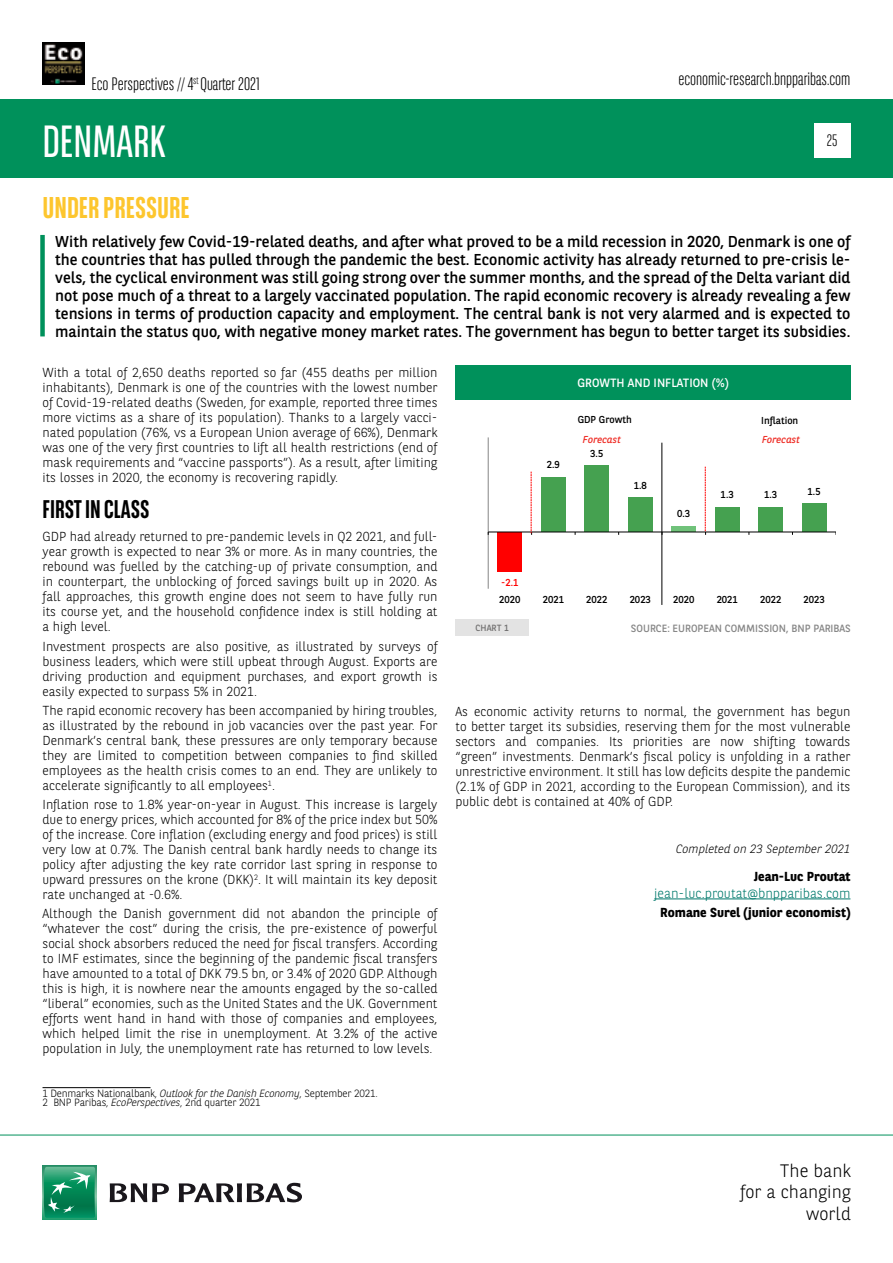
<style>
.page{position:relative;width:893px;height:1263px;background:#fff}
.page>*{position:absolute;margin:0;border:0;box-sizing:border-box;transform-origin:0 0}
.t1{font:45px "BNPP Sans Condensed";color:#fff}
.t2{font:700 30px "BNPP Sans Condensed";color:#fdc62e}
.t3{font:700 25.5px "BNPP Sans Condensed";color:#000}
.t4{font:300 18px "BNPP Sans Condensed";color:#000}
.t5{font:300 18px/21.6px "BNPP Sans";color:#000;text-align:right}
.t6{font:300 16.5px "BNPP Sans Condensed";color:#000}
.t7{font:15.75px/18px "BNPP Sans";color:#000;text-align:justify}
.t8{font:300 13.5px "BNPP Sans";color:#00796c}
.t9{font:300 13.05px/15px "BNPP Sans";color:#000;text-align:justify}
.t10{font:700 13.05px "BNPP Sans";color:#000}
.t11{font:italic 300 12px "BNPP Sans";color:#000}
.t12{font:12px "BNPP Sans";color:#fff}
.t13{font:300 10.5px/9px "BNPP Sans";letter-spacing:-.02em;color:#000}
.t14{font:10.5px "BNPP Sans";color:#878787}
.t15{font:10.05px "BNPP Sans";letter-spacing:-.005em;color:#000}
.t16{font:italic 10.05px "BNPP Sans";color:#ee2d26}
.t17{font:10.05px "BNPP Sans";color:#f00}
.t18{font:9px "BNPP Sans";color:#706f6f}
.s1{font-style:italic}
</style>
<div class="page">
<img style="left:43px;top:43px;width:42px;height:42px">
<div style="left:1px;top:99px;width:892px;height:78px;background:#00915b"></div>
<svg style="left:43px;top:1166px;width:53px;height:53px"></svg>
<svg style="left:44px;top:1167px;width:51px;height:51px;background:#26996e"></svg>
<svg style="left:110px;top:1183px;width:59px;height:19px"></svg>
<svg style="left:179px;top:1183px;width:123px;height:19px"></svg>
<hr style="left:0;top:1135px;width:893px;height:1px;background:#00915b">
<div style="left:814px;top:123px;width:36px;height:34px;background:#fff"></div>
<div style="left:40px;top:235px;width:5px;height:101px;background:#00915b"></div>
<hr style="left:43px;top:1087px;width:108px;height:1px;background:#000">
<hr style="left:654px;top:898px;width:196px;height:1px;background:#00796c">
<div style="left:498px;top:532px;width:24px;height:40px;background:#f00"></div>
<div style="left:541px;top:477px;width:24px;height:55px;background:#45a150"></div>
<div style="left:585px;top:466px;width:24px;height:66px;background:#45a150"></div>
<div style="left:628px;top:498px;width:24px;height:34px;background:#45a150"></div>
<div style="left:672px;top:526px;width:24px;height:6px;background:#70c27a"></div>
<div style="left:715px;top:507px;width:24px;height:25px;background:#45a150"></div>
<div style="left:759px;top:507px;width:24px;height:25px;background:#45a150"></div>
<div style="left:802px;top:504px;width:24px;height:28px;background:#45a150"></div>
<hr style="left:488px;top:437px;width:1px;height:152px;background:#868686">
<hr style="left:488px;top:532px;width:348px;height:1px;background:#000">
<svg style="left:531px;top:472px;width:1px;height:63px"></svg>
<svg style="left:705px;top:467px;width:1px;height:68px"></svg>
<hr style="left:662px;top:443px;width:1px;height:162px;background:#000">
<div style="left:455px;top:366px;width:396px;height:34px;background:#00915b"></div>
<div style="left:455px;top:619px;width:74px;height:16px;background:#e3e3e3"></div>
<h3 class="t4" style="left:91px;top:73px;width:170px">Eco Perspectives // 4<sup>st</sup> Quarter 2021</h3>
<h1 class="t1" style="left:43px;top:113px;width:125px">DENMARK</h1>
<h2 class="t2" style="left:43px;top:190px;width:149px">UNDER PRESSURE</h2>
<h3 class="t4" style="left:678px;top:67px;width:174px">economic-research.bnpparibas.com</h3>
<p class="t6" style="left:827px;top:130px;width:12px">25</p>
<p class="t7" style="left:55px;top:232px;width:797px">With relatively few Covid-19-related deaths, and after what proved to be a mild recession in 2020, Denmark is one of the countries that has pulled through the pandemic the best. Economic activity has already returned to pre-crisis le&shy;vels, the cyclical environment was still going strong over the summer months, and the spread of the Delta variant did not pose much of a threat to a largely vaccinated population. The rapid economic recovery is already revealing a few tensions in terms of production capacity and employment. The central bank is not very alarmed and is expected to maintain the status quo, with negative money market rates. The government has begun to better target its subsidies.</p>
<p class="t9" style="left:43px;top:365px;width:396px">With a total of 2,650 deaths reported so far (455 deaths per million inhabitants), Denmark is one of the countries with the lowest number of Covid-19-related deaths (Sweden, for example, reported three times more victims as a share of its population). Thanks to a largely vacci&shy;nated population (76%, vs a European Union average of 66%), Denmark was one of the very first countries to lift all health restrictions (end of mask requirements and “vaccine passports”). As a result, after limiting its losses in 2020, the economy is recovering rapidly.</p>
<h3 class="t3" style="left:43px;top:494px;width:108px">FIRST IN CLASS</h3>
<p class="t9" style="left:43px;top:529px;width:396px">GDP had already returned to pre-pandemic levels in Q2 2021, and full&shy;year growth is expected to near 3% or more. As in many countries, the rebound was fuelled by the catching-up of private consumption, and in counterpart, the unblocking of forced savings built up in 2020. As fall approaches, this growth engine does not seem to have fully run its course yet, and the household confidence index is still holding at a high level.</p>
<p class="t9" style="left:43px;top:638px;width:396px">Investment prospects are also positive, as illustrated by surveys of business leaders, which were still upbeat through August. Exports are driving production and equipment purchases, and export growth is easily expected to surpass 5% in 2021.</p>
<p class="t9" style="left:43px;top:702px;width:396px">The rapid economic recovery has been accompanied by hiring troubles, as illustrated by the rebound in job vacancies over the past year. For Denmark’s central bank, these pressures are only temporary because they are limited to competition between companies to find skilled employees as the health crisis comes to an end. They are unlikely to accelerate significantly to all employees<sup>1</sup>.</p>
<p class="t9" style="left:43px;top:796px;width:396px">Inflation rose to 1.8% year-on-year in August. This increase is largely due to energy prices, which accounted for 8% of the price index but 50% of the increase. Core inflation (excluding energy and food prices) is still very low at 0.7%. The Danish central bank hardly needs to change its policy after adjusting the key rate corridor last spring in response to upward pressures on the krone (DKK)<sup>2</sup>. It will maintain its key deposit rate unchanged at -0.6%.</p>
<p class="t9" style="left:43px;top:906px;width:396px">Although the Danish government did not abandon the principle of “whatever the cost” during the crisis, the pre-existence of powerful social shock absorbers reduced the need for fiscal transfers. According to IMF estimates, since the beginning of the pandemic fiscal transfers have amounted to a total of DKK 79.5 bn, or 3.4% of 2020 GDP. Although this is high, it is nowhere near the amounts engaged by the so-called “liberal” economies, such as the United States and the UK. Government efforts went hand in hand with those of companies and employees, which helped limit the rise in unemployment. At 3.2% of the active population in July, the unemployment rate has returned to low levels.</p>
<p class="t13" style="left:43px;top:1088px;width:337px">1 Denmarks Nationalbank, <span class="s1">Outlook for the Danish Economy</span>, September 2021.<br>2 BNP Paribas, <span class="s1">EcoPerspectives</span>, 2nd quarter 2021</p>
<p class="t12" style="left:577px;top:375px;width:153px">GROWTH AND INFLATION (%)</p>
<p class="t15" style="left:578px;top:413px;width:56px">GDP Growth</p>
<p class="t15" style="left:761px;top:413px;width:39px">Inflation</p>
<p class="t16" style="left:583px;top:432px;width:39px">Forecast</p>
<p class="t16" style="left:762px;top:433px;width:39px">Forecast</p>
<p class="t15" style="left:547px;top:458px;width:15px">2.9</p>
<p class="t15" style="left:590px;top:446px;width:15px">3.5</p>
<p class="t17" style="left:501px;top:575px;width:19px">-2.1</p>
<p class="t15" style="left:634px;top:478px;width:15px">1.8</p>
<p class="t15" style="left:677px;top:507px;width:15px">0.3</p>
<p class="t15" style="left:721px;top:488px;width:15px">1.3</p>
<p class="t15" style="left:764px;top:488px;width:15px">1.3</p>
<p class="t15" style="left:807px;top:484px;width:15px">1.5</p>
<p class="t15" style="left:499px;top:593px;width:23px">2020</p>
<p class="t15" style="left:543px;top:593px;width:23px">2021</p>
<p class="t15" style="left:586px;top:593px;width:23px">2022</p>
<p class="t15" style="left:630px;top:593px;width:23px">2023</p>
<p class="t15" style="left:673px;top:593px;width:23px">2020</p>
<p class="t15" style="left:717px;top:593px;width:23px">2021</p>
<p class="t15" style="left:760px;top:593px;width:23px">2022</p>
<p class="t15" style="left:804px;top:593px;width:23px">2023</p>
<p class="t18" style="left:476px;top:621px;width:35px">CHART 1</p>
<p class="t14" style="left:631px;top:621px;width:222px">SOURCE: EUROPEAN COMMISSION, BNP PARIBAS</p>
<p class="t9" style="left:455px;top:703px;width:396px">As economic activity returns to normal, the government has begun to better target its subsidies, reserving them for the most vulnerable sectors and companies. Its priorities are now shifting towards “green” investments. Denmark’s fiscal policy is unfolding in a rather unrestrictive environment. It still has low deficits despite the pandemic (2.1% of GDP in 2021, according to the European Commission), and its public debt is contained at 40% of GDP.</p>
<p class="t11" style="left:676px;top:840px;width:176px">Completed on 23 September 2021</p>
<p class="t10" style="left:754px;top:868px;width:98px">Jean-Luc Proutat</p>
<p class="t8" style="left:654px;top:884px;width:198px">jean-luc.proutat@bnpparibas.com</p>
<p class="t10" style="left:660px;top:904px;width:192px">Romane Surel (junior economist)</p>
<h3 class="t5" style="left:740px;top:1159px;width:112px">The bank<br>for a changing world</h3>
</div>
